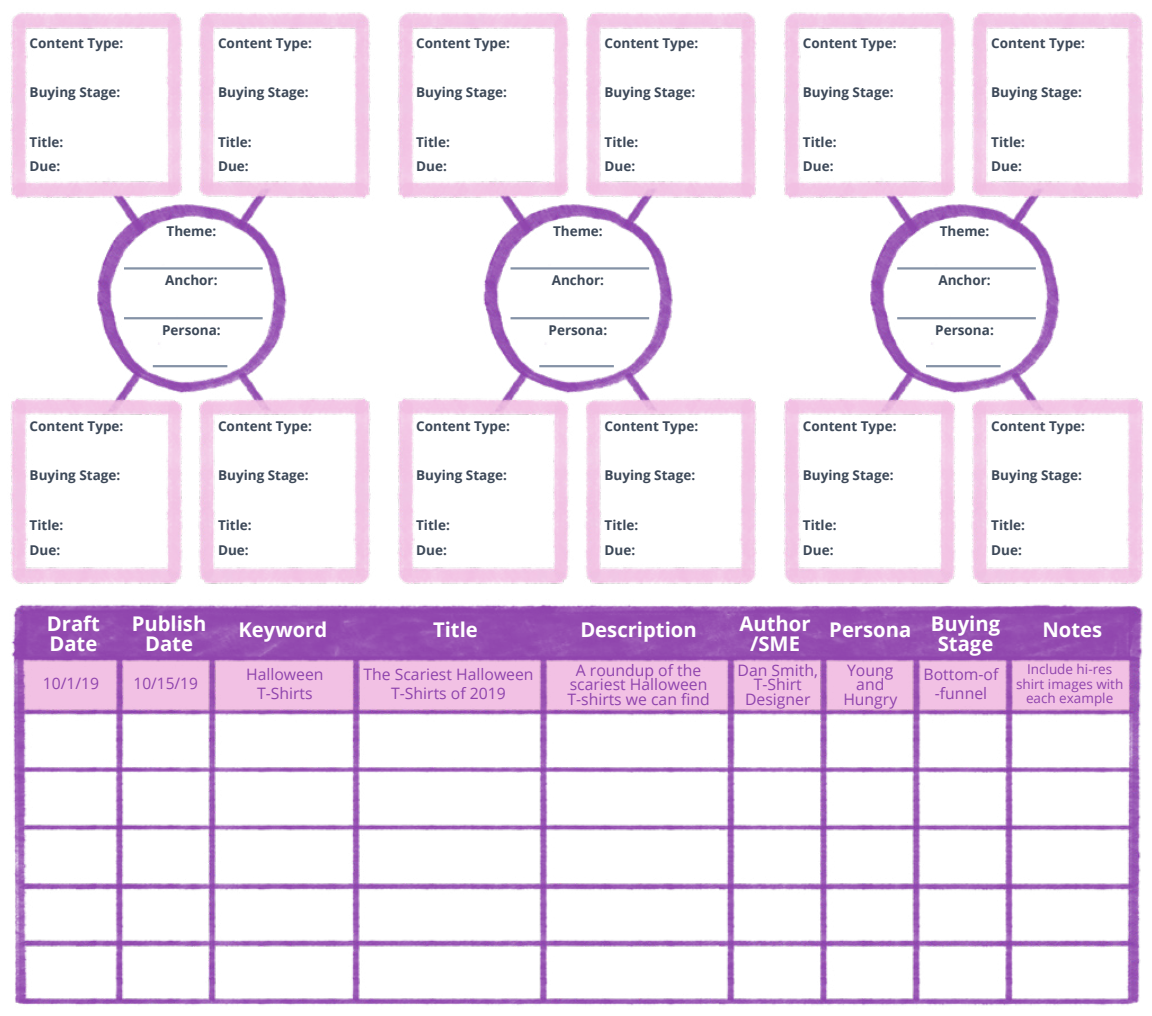
<style>
.page{position:relative;width:1152px;height:1016px;background:#fff}
.page>*{position:absolute;margin:0;border:0;box-sizing:border-box;transform-origin:0 0}
.t1{font:700 20.25px/20.2px "Open Sans";color:#fff;text-align:center}
.t2{font:15.75px/14.6px "Open Sans";color:#8e44ad;text-align:center}
.t3{font:700 13.5px/24.8px "Open Sans";color:#3c4858}
.t4{font:13.5px/14.6px "Open Sans";color:#8e44ad;text-align:center}
</style>
<div class="page">
<img style="left:11px;top:604px;width:1132px;height:402px">
<img style="left:10px;top:12px;width:361px;height:572px">
<hr style="left:124px;top:267px;width:139px;height:2px;background:#8492a6">
<hr style="left:124px;top:317px;width:139px;height:2px;background:#8492a6">
<hr style="left:153px;top:365px;width:74px;height:2px;background:#8492a6">
<img style="left:397px;top:12px;width:360px;height:572px">
<hr style="left:510px;top:267px;width:139px;height:2px;background:#8492a6">
<hr style="left:510px;top:317px;width:139px;height:2px;background:#8492a6">
<hr style="left:539px;top:365px;width:75px;height:2px;background:#8492a6">
<img style="left:783px;top:12px;width:361px;height:572px">
<hr style="left:897px;top:267px;width:138px;height:2px;background:#8492a6">
<hr style="left:897px;top:317px;width:138px;height:2px;background:#8492a6">
<hr style="left:926px;top:365px;width:74px;height:2px;background:#8492a6">
<p class="t3" style="left:30px;top:30px;width:95px">Content Type:</p>
<p class="t3" style="left:30px;top:80px;width:92px">Buying Stage:</p>
<p class="t3" style="left:30px;top:129px;width:35px">Title:<br>Due:</p>
<p class="t3" style="left:30px;top:413px;width:95px">Content Type:</p>
<p class="t3" style="left:30px;top:463px;width:92px">Buying Stage:</p>
<p class="t3" style="left:30px;top:512px;width:35px">Title:<br>Due:</p>
<p class="t3" style="left:218px;top:30px;width:95px">Content Type:</p>
<p class="t3" style="left:218px;top:80px;width:92px">Buying Stage:</p>
<p class="t3" style="left:218px;top:129px;width:35px">Title:<br>Due:</p>
<p class="t3" style="left:166px;top:218px;width:51px">Theme:</p>
<p class="t3" style="left:165px;top:267px;width:54px">Anchor:</p>
<p class="t3" style="left:162px;top:317px;width:60px">Persona:</p>
<p class="t3" style="left:218px;top:413px;width:95px">Content Type:</p>
<p class="t3" style="left:218px;top:463px;width:92px">Buying Stage:</p>
<p class="t3" style="left:218px;top:512px;width:35px">Title:<br>Due:</p>
<p class="t3" style="left:416px;top:30px;width:95px">Content Type:</p>
<p class="t3" style="left:416px;top:80px;width:92px">Buying Stage:</p>
<p class="t3" style="left:416px;top:129px;width:35px">Title:<br>Due:</p>
<p class="t3" style="left:416px;top:413px;width:95px">Content Type:</p>
<p class="t3" style="left:416px;top:463px;width:92px">Buying Stage:</p>
<p class="t3" style="left:416px;top:512px;width:35px">Title:<br>Due:</p>
<p class="t3" style="left:604px;top:30px;width:95px">Content Type:</p>
<p class="t3" style="left:604px;top:80px;width:92px">Buying Stage:</p>
<p class="t3" style="left:604px;top:129px;width:35px">Title:<br>Due:</p>
<p class="t3" style="left:553px;top:218px;width:51px">Theme:</p>
<p class="t3" style="left:552px;top:267px;width:54px">Anchor:</p>
<p class="t3" style="left:548px;top:317px;width:60px">Persona:</p>
<p class="t3" style="left:604px;top:413px;width:95px">Content Type:</p>
<p class="t3" style="left:604px;top:463px;width:92px">Buying Stage:</p>
<p class="t3" style="left:604px;top:512px;width:35px">Title:<br>Due:</p>
<p class="t3" style="left:803px;top:30px;width:95px">Content Type:</p>
<p class="t3" style="left:803px;top:80px;width:92px">Buying Stage:</p>
<p class="t3" style="left:803px;top:129px;width:35px">Title:<br>Due:</p>
<p class="t3" style="left:803px;top:413px;width:95px">Content Type:</p>
<p class="t3" style="left:803px;top:463px;width:92px">Buying Stage:</p>
<p class="t3" style="left:803px;top:512px;width:35px">Title:<br>Due:</p>
<p class="t3" style="left:991px;top:30px;width:95px">Content Type:</p>
<p class="t3" style="left:991px;top:80px;width:92px">Buying Stage:</p>
<p class="t3" style="left:991px;top:129px;width:35px">Title:<br>Due:</p>
<p class="t3" style="left:939px;top:218px;width:51px">Theme:</p>
<p class="t3" style="left:938px;top:267px;width:54px">Anchor:</p>
<p class="t3" style="left:935px;top:317px;width:60px">Persona:</p>
<p class="t3" style="left:991px;top:413px;width:95px">Content Type:</p>
<p class="t3" style="left:991px;top:463px;width:92px">Buying Stage:</p>
<p class="t3" style="left:991px;top:512px;width:35px">Title:<br>Due:</p>
<h1 class="t1" style="left:47px;top:612px;width:55px;text-align:left">Draft<br>Date</h1>
<h1 class="t1" style="left:132px;top:612px;width:76px">Publish<br>Date</h1>
<h1 class="t1" style="left:739px;top:612px;width:73px">Author /SME</h1>
<h1 class="t1" style="left:931px;top:612px;width:71px">Buying<br>Stage</h1>
<h1 class="t1" style="left:238px;top:619px;width:90px">Keyword</h1>
<h1 class="t1" style="left:433px;top:619px;width:46px">Title</h1>
<h1 class="t1" style="left:580px;top:619px;width:118px">Description</h1>
<h1 class="t1" style="left:829px;top:619px;width:84px">Persona</h1>
<h1 class="t1" style="left:1042px;top:619px;width:61px">Notes</h1>
<p class="t2" style="left:567px;top:662px;width:144px">A roundup of the scariest Halloween<br>T-shirts we can find</p>
<p class="t4" style="left:1016px;top:661px;width:109px">Include hi-res shirt images with each example</p>
<p class="t2" style="left:737px;top:662px;width:82px">Dan Smith,<br>T-Shirt<br>Designer</p>
<p class="t2" style="left:843px;top:662px;width:55px">Young and<br>Hungry</p>
<p class="t2" style="left:43px;top:676px;width:58px">10/1/19</p>
<p class="t2" style="left:246px;top:665px;width:79px;line-height:18.9px">Halloween<br>T-Shirts</p>
<p class="t2" style="left:363px;top:665px;width:172px;line-height:18.9px">The Scariest Halloween<br>T-Shirts of 2019</p>
<p class="t2" style="left:923px;top:665px;width:76px;line-height:18.9px">Bottom-of -funnel</p>
<p class="t2" style="left:134px;top:676px;width:66px">10/15/19</p>
</div>
